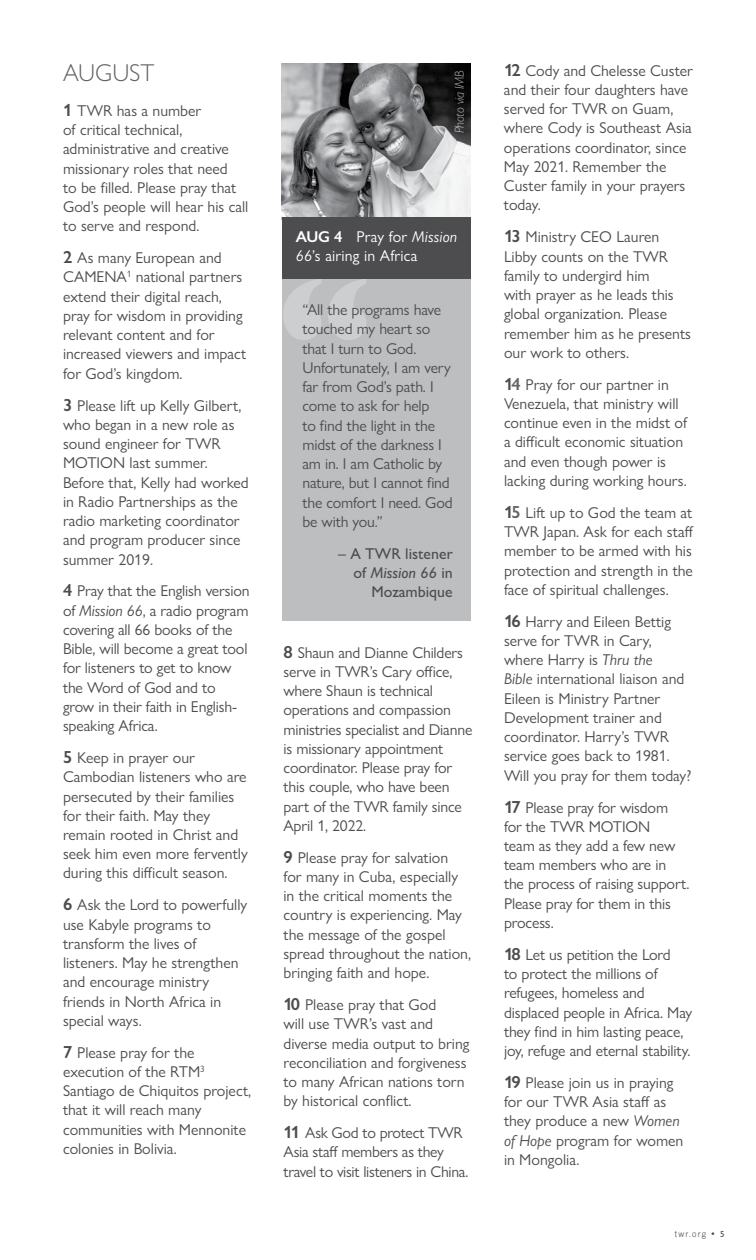
<style>
.page{position:relative;width:756px;height:1260px;background:#fff}
.page>*{position:absolute;margin:0;border:0;box-sizing:border-box;transform-origin:0 0}
.t1{font:300 24.5px "Gill Sans Nova";color:#636466}
.t2{font:15.75px/19.2px "Gill Sans Nova";color:#4d4d4f}
.t3{font:15.75px/19.2px "Gill Sans Nova";letter-spacing:-.02em;color:#4d4d4f}
.t4{font:15.75px/19.2px "Gill Sans Nova";letter-spacing:.01em;color:#fff}
.t5{font:500 15.75px/19.2px "Gill Sans Nova";color:#4d4d4f;text-align:right}
.t6{font:italic 300 13.12px "Gill Sans Nova";letter-spacing:-.02em;color:#fff}
.t7{font:300 8.75px "Trade Gothic LT Std";letter-spacing:.125em;color:#4d4d4f}
.s1{font-weight:600;font-size:17.5px}
.s2{font-style:italic}
.s3{font-weight:600}
.s4{font-weight:600;font-size:17.5px;color:#636466}
.s5{font-family:"Humanist 521 BT";font-weight:400}
</style>
<div class="page">
<div style="left:282px;top:176px;width:188px;height:445px;background:#bcbec0"></div>
<img style="left:282px;top:63px;width:188px;height:154px">
<svg style="left:283px;top:278px;width:83px;height:62px"></svg>
<div style="left:282px;top:217px;width:189px;height:61px;background:#4d4d4f"></div>
<h1 class="t1" style="left:63px;top:58px;width:93px">AUGUST</h1>
<p class="t2" style="left:63px;top:101px;width:187px"><span class="s1">1</span> TWR has a number<br>of critical technical, administrative and creative missionary roles that need<br>to be filled. Please pray that<br>God’s people will hear his call to serve and respond.</p>
<p class="t2" style="left:63px;top:248px;width:185px"><span class="s1">2</span> As many European and<br>CAMENA<sup>1</sup> national partners extend their digital reach, pray for wisdom in providing relevant content and for increased viewers and impact for God’s kingdom.</p>
<p class="t2" style="left:63px;top:395px;width:187px"><span class="s1">3</span> Please lift up Kelly Gilbert, who began in a new role as sound engineer for TWR<br>MOTION last summer.<br>Before that, Kelly had worked in Radio Partnerships as the radio marketing coordinator and program producer since summer 2019.</p>
<p class="t2" style="left:63px;top:581px;width:188px"><span class="s1">4</span> Pray that the English version of <span class="s2">Mission 66</span>, a radio program covering all 66 books of the<br>Bible, will become a great tool for listeners to get to know the Word of God and to grow in their faith in English&shy;speaking Africa.</p>
<p class="t2" style="left:63px;top:748px;width:186px"><span class="s1">5</span> Keep in prayer our<br>Cambodian listeners who are persecuted by their families for their faith. May they remain rooted in Christ and seek him even more fervently during this difficult season.</p>
<p class="t2" style="left:63px;top:895px;width:186px"><span class="s1">6</span> Ask the Lord to powerfully use Kabyle programs to transform the lives of listeners. May he strengthen and encourage ministry friends in North Africa in special ways.</p>
<p class="t2" style="left:63px;top:1043px;width:190px"><span class="s1">7</span> Please pray for the execution of the RTM<sup>3<br></sup>Santiago de Chiquitos project, that it will reach many communities with Mennonite colonies in Bolivia.</p>
<p class="t6" style="left:451px;top:133px;width:65px;rotate:-90deg">Photo via IMB</p>
<p class="t4" style="left:296px;top:227px;width:163px"><span class="s3">AUG 4</span> Pray for <span class="s2">Mission<br>66</span>’s airing in Africa</p>
<p class="t2" style="left:302px;top:300px;width:152px">“All the programs have touched my heart so that I turn to God.<br>Unfortunately, I am very far from God’s path. I come to ask for help<br>to find the light in the midst of the darkness I am in. I am Catholic by nature, but I cannot find the comfort I need. God be with you.”</p>
<p class="t5" style="left:338px;top:544px;width:116px">– A TWR listener of <span class="s2">Mission 66</span> in<br>Mozambique</p>
<p class="t2" style="left:284px;top:642px;width:190px"><span class="s1">8</span> Shaun and Dianne Childers serve in TWR’s Cary office, where Shaun is technical operations and compassion ministries specialist and Dianne is missionary appointment coordinator. Please pray for this couple, who have been part of the TWR family since<br>April 1, 2022.</p>
<p class="t2" style="left:284px;top:848px;width:189px"><span class="s1">9</span> Please pray for salvation<br>for many in Cuba, especially in the critical moments the country is experiencing. May the message of the gospel spread throughout the nation, bringing faith and hope.</p>
<p class="t2" style="left:284px;top:995px;width:188px"><span class="s1">10</span> Please pray that God<br>will use TWR’s vast and diverse media output to bring reconciliation and forgiveness to many African nations torn by historical conflict.</p>
<p class="t3" style="left:284px;top:1123px;width:187px"><span class="s1">11</span> Ask God to protect TWR<br>Asia staff members as they travel to visit listeners in China.</p>
<p class="t2" style="left:504px;top:61px;width:191px"><span class="s1">12</span> Cody and Chelesse Custer and their four daughters have served for TWR on Guam, where Cody is Southeast Asia operations coordinator, since<br>May 2021. Remember the<br>Custer family in your prayers today.</p>
<p class="t2" style="left:504px;top:227px;width:189px"><span class="s1">13</span> Ministry CEO Lauren<br>Libby counts on the TWR family to undergird him<br>with prayer as he leads this global organization. Please remember him as he presents our work to others.</p>
<p class="t2" style="left:504px;top:375px;width:185px"><span class="s1">1</span><span class="s4">4</span> Pray for our partner in<br>Venezuela, that ministry will continue even in the midst of a difficult economic situation and even though power is lacking during working hours.</p>
<p class="t2" style="left:504px;top:503px;width:191px;text-align:justify"><span class="s1">1</span><span class="s4">5</span> Lift up to God the team at TWR Japan. Ask for each staff member to be armed with his protection and strength in the face of spiritual challenges.</p>
<p class="t2" style="left:504px;top:612px;width:189px"><span class="s1">16</span> Harry and Eileen Bettig serve for TWR in Cary, where Harry is <span class="s2">Thru the<br>Bible</span> international liaison and<br>Eileen is Ministry Partner<br>Development trainer and coordinator. Harry’s TWR service goes back to 1981.<br>Will you pray for them today?</p>
<p class="t2" style="left:504px;top:797px;width:187px"><span class="s1">17</span> Please pray for wisdom for the TWR MOTION<br>team as they add a few new team members who are in the process of raising support.<br>Please pray for them in this process.</p>
<p class="t2" style="left:504px;top:945px;width:190px"><span class="s1">18</span> Let us petition the Lord<br>to protect the millions of refugees, homeless and displaced people in Africa. May they find in him lasting peace, joy, refuge and eternal stability.</p>
<p class="t2" style="left:504px;top:1073px;width:181px"><span class="s1">19</span> Please join us in praying for our TWR Asia staff as they produce a new <span class="s2">Women of Hope</span> program for women in Mongolia.</p>
<p class="t7" style="left:675px;top:1229px;width:51px">twr.org <span class="s5">• 5</span></p>
</div>
